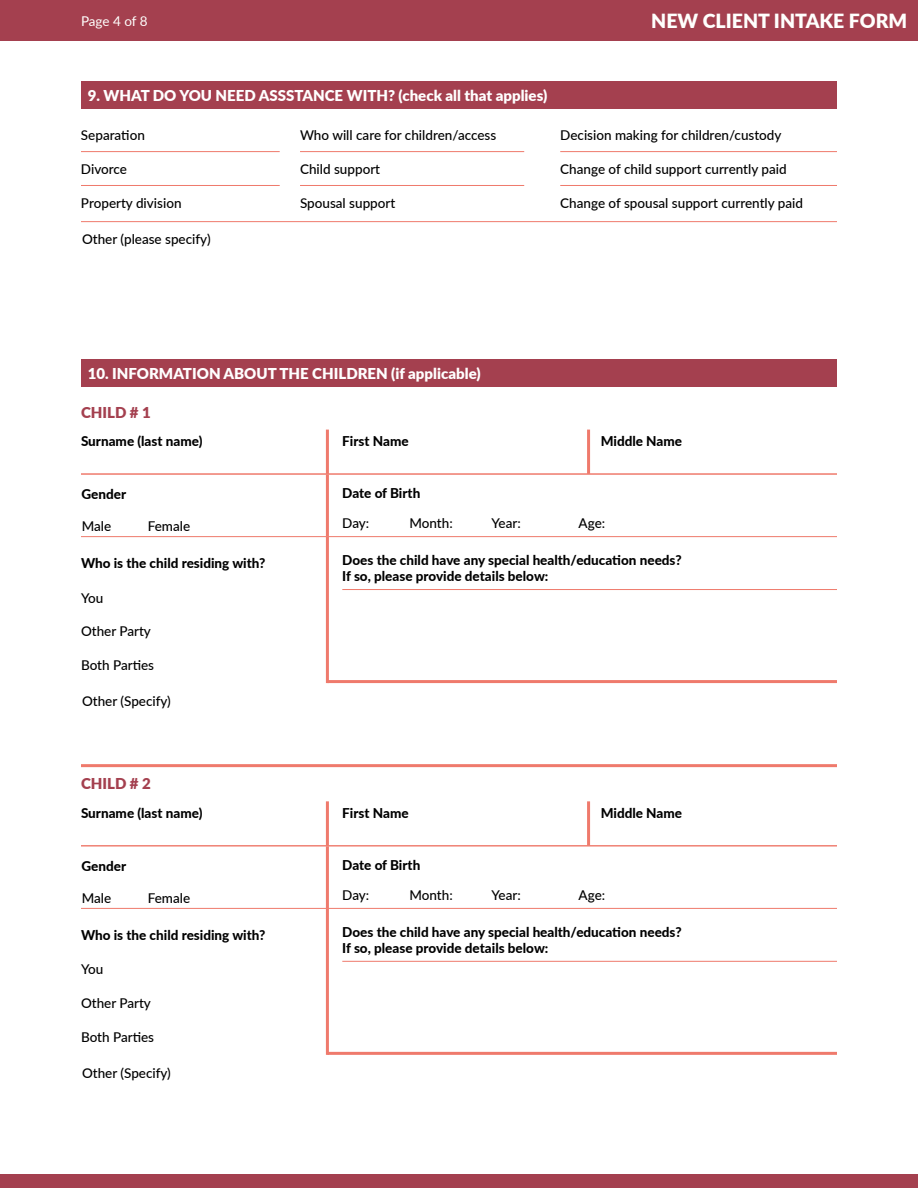
<style>
.page{position:relative;width:918px;height:1188px;background:#fff}
.page>*{position:absolute;margin:0;border:0;box-sizing:border-box;transform-origin:0 0}
.t1{font:900 19.5px "Lato";color:#fffffd}
.t2{font:900 15px "Lato";color:#fff}
.t3{font:900 15px "Lato";color:#a4404f}
.t4{font:500 13.5px "Lato";color:#000}
.t5{font:800 13.5px/16.2px "Lato";color:#000}
.t6{font:13.5px "Lato";letter-spacing:-.01em;color:#fffffd}
</style>
<div class="page">
<div style="left:81px;top:81px;width:756px;height:27px;background:#a4404f"></div>
<hr style="left:81px;top:151px;width:199px;height:1px;background:#ef7a6c">
<hr style="left:300px;top:151px;width:224px;height:1px;background:#ef7a6c">
<hr style="left:560px;top:151px;width:277px;height:1px;background:#ef7a6c">
<hr style="left:81px;top:185px;width:199px;height:1px;background:#ef7a6c">
<hr style="left:300px;top:185px;width:224px;height:1px;background:#ef7a6c">
<hr style="left:560px;top:185px;width:277px;height:1px;background:#ef7a6c">
<hr style="left:81px;top:221px;width:756px;height:1px;background:#ef7a6c">
<div style="left:81px;top:360px;width:756px;height:27px;background:#a4404f"></div>
<hr style="left:81px;top:845px;width:756px;height:1px;background:#ef7a6c">
<hr style="left:81px;top:474px;width:756px;height:1px;background:#ef7a6c">
<hr style="left:81px;top:846px;width:756px;height:1px;background:#ef7a6c">
<hr style="left:81px;top:764px;width:756px;height:3px;background:#ef7a6c">
<hr style="left:81px;top:536px;width:756px;height:1px;background:#ef7a6c">
<hr style="left:81px;top:908px;width:756px;height:1px;background:#ef7a6c">
<hr style="left:342px;top:589px;width:495px;height:1px;background:#ef7a6c">
<hr style="left:342px;top:961px;width:495px;height:1px;background:#ef7a6c">
<hr style="left:327px;top:680px;width:510px;height:3px;background:#ef7a6c">
<hr style="left:327px;top:1052px;width:510px;height:3px;background:#ef7a6c">
<hr style="left:326px;top:430px;width:3px;height:44px;background:#ef7a6c">
<hr style="left:326px;top:801px;width:3px;height:45px;background:#ef7a6c">
<hr style="left:326px;top:475px;width:3px;height:61px;background:#ef7a6c">
<hr style="left:326px;top:846px;width:3px;height:62px;background:#ef7a6c">
<hr style="left:326px;top:537px;width:3px;height:146px;background:#ef7a6c">
<hr style="left:326px;top:909px;width:3px;height:146px;background:#ef7a6c">
<hr style="left:587px;top:430px;width:3px;height:44px;background:#ef7a6c">
<hr style="left:587px;top:801px;width:3px;height:45px;background:#ef7a6c">
<div style="left:0;top:0;width:918px;height:40px;background:#a4404f"></div>
<div style="left:0;top:1174px;width:918px;height:14px;background:#a4404f"></div>
<p class="t6" style="left:81px;top:11px;width:68px">Page 4 of 8</p>
<h1 class="t1" style="left:651px;top:6px;width:258px">NEW CLIENT INTAKE FORM</h1>
<p class="t2" style="left:88px;top:84px;width:461px">9. WHAT DO YOU NEED ASSSTANCE WITH? (check all that applies)</p>
<p class="t4" style="left:81px;top:125px;width:65px">Separation</p>
<p class="t4" style="left:300px;top:125px;width:198px">Who will care for children/access</p>
<p class="t4" style="left:560px;top:125px;width:223px">Decision making for children/custody</p>
<p class="t4" style="left:81px;top:159px;width:48px">Divorce</p>
<p class="t4" style="left:300px;top:159px;width:82px">Child support</p>
<p class="t4" style="left:560px;top:159px;width:228px">Change of child support currently paid</p>
<p class="t4" style="left:81px;top:193px;width:102px">Property division</p>
<p class="t4" style="left:300px;top:193px;width:97px">Spousal support</p>
<p class="t4" style="left:560px;top:193px;width:244px">Change of spousal support currently paid</p>
<p class="t4" style="left:82px;top:229px;width:130px">Other (please specify)</p>
<p class="t2" style="left:88px;top:363px;width:394px">10. INFORMATION ABOUT THE CHILDREN (if applicable)</p>
<p class="t3" style="left:81px;top:401px;width:71px">CHILD # 1</p>
<p class="t5" style="left:81px;top:432px;width:123px">Surname (last name)</p>
<p class="t5" style="left:82px;top:486px;width:46px">Gender</p>
<p class="t4" style="left:82px;top:516px;width:31px">Male</p>
<p class="t4" style="left:148px;top:516px;width:44px">Female</p>
<p class="t5" style="left:81px;top:554px;width:186px">Who is the child residing with?</p>
<p class="t4" style="left:81px;top:588px;width:24px">You</p>
<p class="t4" style="left:81px;top:622px;width:71px">Other Party</p>
<p class="t4" style="left:81px;top:656px;width:75px">Both Parties</p>
<p class="t4" style="left:82px;top:692px;width:90px">Other (Specify)</p>
<p class="t3" style="left:81px;top:773px;width:71px">CHILD # 2</p>
<p class="t5" style="left:81px;top:804px;width:123px">Surname (last name)</p>
<p class="t5" style="left:82px;top:857px;width:46px">Gender</p>
<p class="t4" style="left:82px;top:888px;width:31px">Male</p>
<p class="t4" style="left:148px;top:888px;width:44px">Female</p>
<p class="t5" style="left:81px;top:926px;width:186px">Who is the child residing with?</p>
<p class="t4" style="left:81px;top:960px;width:24px">You</p>
<p class="t4" style="left:81px;top:994px;width:71px">Other Party</p>
<p class="t4" style="left:81px;top:1028px;width:75px">Both Parties</p>
<p class="t4" style="left:82px;top:1064px;width:90px">Other (Specify)</p>
<p class="t5" style="left:342px;top:432px;width:68px">First Name</p>
<p class="t5" style="left:601px;top:432px;width:83px">Middle Name</p>
<p class="t5" style="left:342px;top:485px;width:80px">Date of Birth</p>
<p class="t4" style="left:342px;top:514px;width:29px">Day:</p>
<p class="t4" style="left:409px;top:514px;width:45px">Month:</p>
<p class="t4" style="left:492px;top:514px;width:31px">Year:</p>
<p class="t4" style="left:579px;top:514px;width:28px">Age:</p>
<p class="t5" style="left:342px;top:551px;width:341px">Does the child have any special health/education needs?<br>If so, please provide details below:</p>
<p class="t5" style="left:342px;top:804px;width:68px">First Name</p>
<p class="t5" style="left:601px;top:804px;width:83px">Middle Name</p>
<p class="t5" style="left:342px;top:856px;width:80px">Date of Birth</p>
<p class="t4" style="left:342px;top:886px;width:29px">Day:</p>
<p class="t4" style="left:409px;top:886px;width:45px">Month:</p>
<p class="t4" style="left:492px;top:886px;width:31px">Year:</p>
<p class="t4" style="left:579px;top:886px;width:28px">Age:</p>
<p class="t5" style="left:342px;top:923px;width:341px">Does the child have any special health/education needs?<br>If so, please provide details below:</p>
</div>
